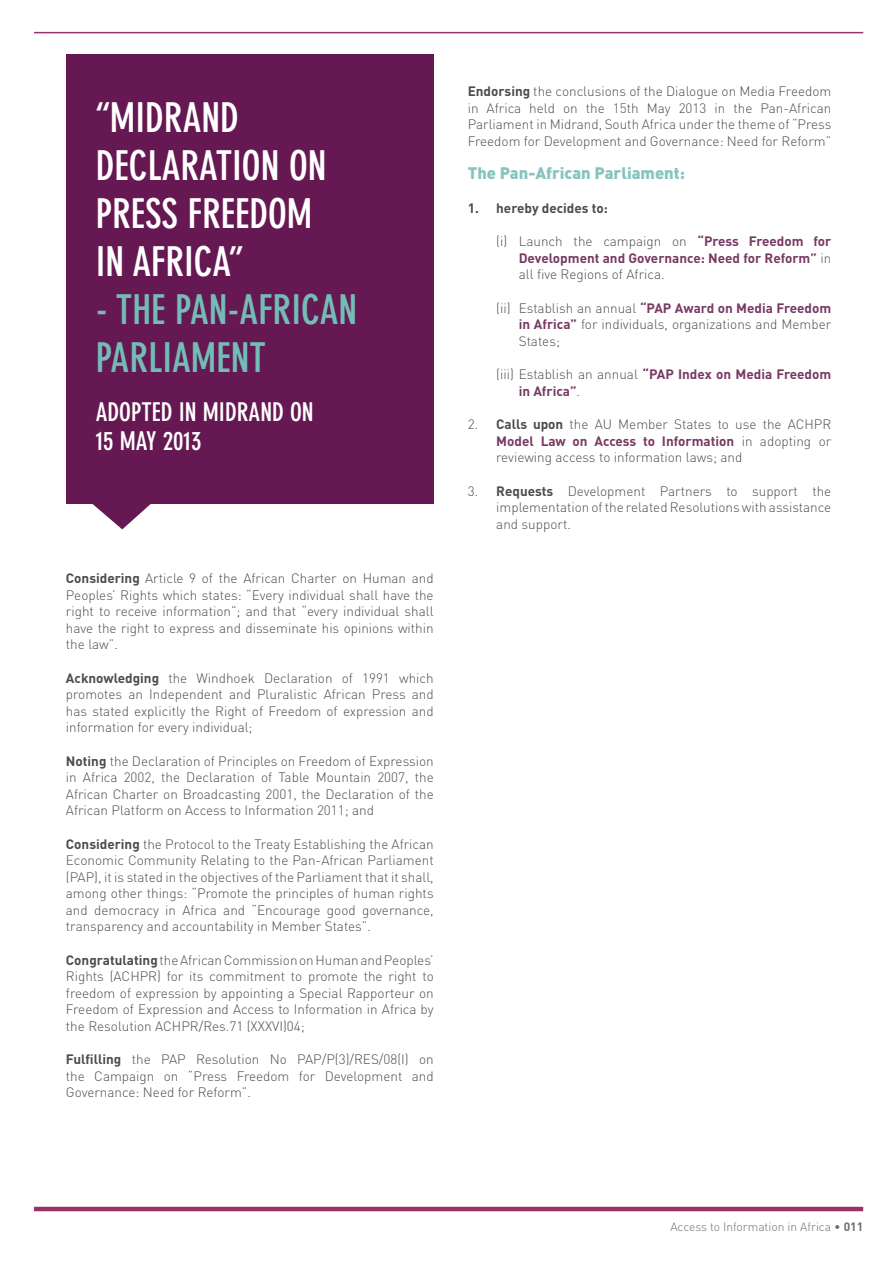
<style>
.page{position:relative;width:893px;height:1263px;background:#fff}
.page>*{position:absolute;margin:0;border:0;box-sizing:border-box;transform-origin:0 0}
.t1{font:700 condensed 40.5px/48px "DIN Neuzeit Grotesk";color:#fff}
.t2{font:700 condensed 40.5px/48px "DIN Neuzeit Grotesk";color:#73bcb7}
.t3{font:700 condensed 25.5px "DIN Neuzeit Grotesk";color:#fff}
.paragraphs{font:900 16.5px "DIN";color:#87c4c0}
.paragraphs-2{font:300 13.5px/16.5px "DIN";color:#4b4c4d;text-align:justify}
.bullet_points{font:300 13.5px/16.5px "DIN";color:#4b4c4d;text-align:justify}
.bullet_points-2{font:700 13.5px/16.5px "DIN";color:#773963;text-align:justify}
.bullet_points-3{font:700 13.5px "DIN";color:#4b4c4d}
.t4{font:300 12px "DIN";color:#6c6d70}
.s1{font-weight:700}
.s2{font-weight:300;color:#4b4c4d}
.s3{font-weight:700;color:#773963}
</style>
<div class="page">
<div style="left:66px;top:54px;width:368px;height:450px;background:#661852"></div>
<svg style="left:92px;top:504px;width:59px;height:25px"></svg>
<hr style="left:34px;top:32px;width:829px;height:1px;background:#983266">
<hr style="left:34px;top:1207px;width:829px;height:4px;background:#983266">
<p class="t1" style="left:96px;top:94px;width:233px">“MIDRAND<br>DECLARATION ON<br>PRESS FREEDOM<br>IN AFRICA”</p>
<p class="t2" style="left:96px;top:286px;width:263px">- THE PAN-AFRICAN<br>PARLIAMENT</p>
<p class="t3" style="left:96px;top:397px;width:220px">ADOPTED IN MIDRAND ON</p>
<p class="t3" style="left:96px;top:426px;width:107px">15 MAY 2013</p>
<p class="paragraphs-2" style="left:66px;top:570px;width:369px"><span class="s1">Considering</span> Article 9 of the African Charter on Human and Peoples’ Rights which states: “Every individual shall have the right to receive information”; and that “every individual shall have the right to express and disseminate his opinions within the law”.</p>
<p class="paragraphs-2" style="left:66px;top:669px;width:369px"><span class="s1">Acknowledging</span> the Windhoek Declaration of 1991 which promotes an Independent and Pluralistic African Press and has stated explicitly the Right of Freedom of expression and information for every individual;</p>
<p class="paragraphs-2" style="left:66px;top:752px;width:369px"><span class="s1">Noting</span> the Declaration of Principles on Freedom of Expression in Africa 2002, the Declaration of Table Mountain 2007, the African Charter on Broadcasting 2001, the Declaration of the African Platform on Access to Information 2011; and</p>
<p class="paragraphs-2" style="left:66px;top:835px;width:369px"><span class="s1">Considering</span> the Protocol to the Treaty Establishing the African Economic Community Relating to the Pan-African Parliament (PAP), it is stated in the objectives of the Parliament that it shall, among other things: “Promote the principles of human rights and democracy in Africa and “Encourage good governance, transparency and accountability in Member States”.</p>
<p class="paragraphs-2" style="left:66px;top:951px;width:369px"><span class="s1">Congratulating</span> the African Commission on Human and Peoples’ Rights (ACHPR) for its commitment to promote the right to freedom of expression by appointing a Special Rapporteur on Freedom of Expression and Access to Information in Africa by the Resolution ACHPR/Res.71 (XXXVI)04;</p>
<p class="paragraphs-2" style="left:66px;top:1051px;width:369px"><span class="s1">Fulfilling</span> the PAP Resolution No PAP/P(3)/RES/08(I) on the Campaign on “Press Freedom for Development and Governance: Need for Reform”.</p>
<p class="paragraphs-2" style="left:468px;top:83px;width:365px"><span class="s1">Endorsing</span> the conclusions of the Dialogue on Media Freedom in Africa held on the 15th May 2013 in the Pan-African Parliament in Midrand, South Africa under the theme of “Press Freedom for Development and Governance: Need for Reform”</p>
<p class="paragraphs" style="left:468px;top:162px;width:219px">The Pan-African Parliament:</p>
<p class="bullet_points-3" style="left:468px;top:199px;width:142px">1. hereby decides to:</p>
<p class="bullet_points-2" style="left:519px;top:233px;width:314px;text-indent:-22px"><span class="s2">(i) Launch the campaign on</span> “Press Freedom for Development and Governance: Need for Reform” <span class="s2">in all five Regions of Africa.</span></p>
<p class="bullet_points" style="left:519px;top:300px;width:314px;text-indent:-22px">(ii) Establish an annual <span class="s3">“PAP Award on Media Freedom in Africa”</span> for individuals, organizations and Member States;</p>
<p class="bullet_points-2" style="left:519px;top:366px;width:314px;text-indent:-22px"><span class="s2">(iii) Establish an annual</span> “PAP Index on Media Freedom in Africa”<span class="s2">.</span></p>
<p class="bullet_points" style="left:496px;top:416px;width:337px;text-indent:-28px">2. <span class="s1">Calls upon</span> the AU Member States to use the ACHPR <span class="s3">Model Law on Access to Information</span> in adopting or reviewing access to information laws; and</p>
<p class="bullet_points" style="left:496px;top:483px;width:337px;text-indent:-28px">3. <span class="s1">Requests</span> Development Partners to support the implementation of the related Resolutions with assistance and support.</p>
<p class="t4" style="left:670px;top:1219px;width:194px">Access to Information in Africa • <span class="s1">011</span></p>
</div>
